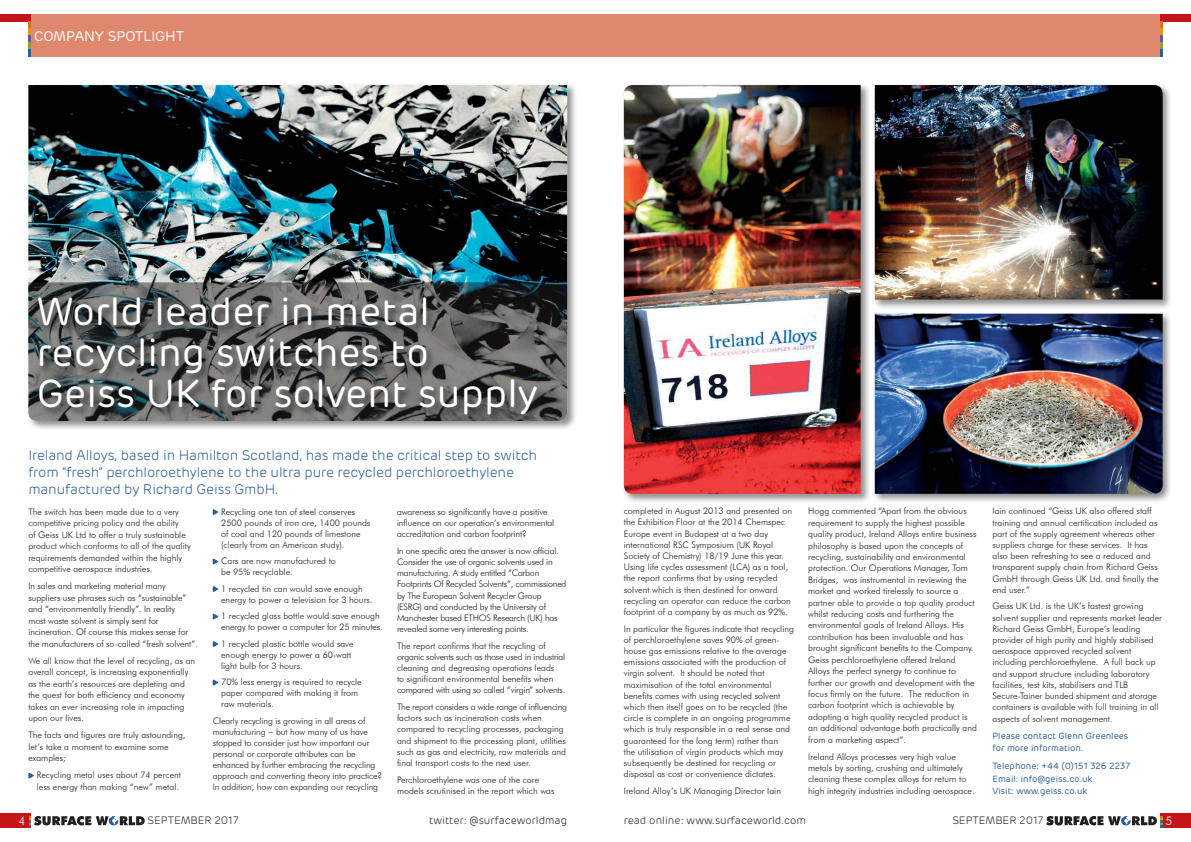
<style>
.page{position:relative;width:1191px;height:842px;background:#fff}
.page>*{position:absolute;margin:0;border:0;box-sizing:border-box;transform-origin:0 0}
.t1{font:39px/41px "Rubrik";color:#fff}
.t2{font:300 14px/17px "Rubrik";letter-spacing:-.01em;color:#2a5e96}
.t3{font:14px "Rubrik";color:#fff}
.t4{font:300 12px "Futura BT";color:#fff}
.t5{font:300 10.8px "Rubrik";color:#221f1f}
.t6{font:300 9px/11.2px "Futura BT";color:#221f1f}
.t7{font:300 9px/11.2px "Futura BT";letter-spacing:-.025em;color:#221f1f}
.t8{font:9px/12.2px "Rubrik";color:#2a5e96}
.s1{font-family:"Rubrik"}
</style>
<div class="page">
<svg style="left:1046px;top:814px;width:116px;height:14px"></svg>
<div style="left:1162px;top:814px;width:29px;height:14px;background:#c4151b"></div>
<div style="left:1159px;top:14px;width:32px;height:7px;background:#c4151b"></div>
<svg style="left:1159px;top:21px;width:3px;height:36px"></svg>
<div style="left:595px;top:14px;width:564px;height:43px;background:#df886e"></div>
<div style="left:26px;top:83px;width:551px;height:348px;background:#221f1f;opacity:.5"></div>
<img style="left:28px;top:85px;width:539px;height:197px">
<svg style="left:28px;top:814px;width:117px;height:14px"></svg>
<div style="left:0;top:814px;width:28px;height:14px;background:#c4151b"></div>
<div style="left:0;top:14px;width:31px;height:7px;background:#c4151b"></div>
<svg style="left:28px;top:21px;width:3px;height:36px"></svg>
<div style="left:31px;top:14px;width:564px;height:43px;background:#df886e"></div>
<svg style="left:28px;top:772px;width:6px;height:7px"></svg>
<svg style="left:213px;top:509px;width:6px;height:6px"></svg>
<svg style="left:213px;top:558px;width:6px;height:7px"></svg>
<svg style="left:213px;top:586px;width:6px;height:6px"></svg>
<svg style="left:213px;top:613px;width:6px;height:7px"></svg>
<svg style="left:213px;top:641px;width:6px;height:6px"></svg>
<svg style="left:213px;top:679px;width:6px;height:7px"></svg>
<svg style="left:28px;top:282px;width:539px;height:139px;background:#505454"></svg>
<div style="left:36px;top:296px;width:511px;height:129px;background:#221f1f;opacity:.75"></div>
<div style="left:622px;top:83px;width:248px;height:421px;background:#221f1f;opacity:.5"></div>
<img style="left:624px;top:85px;width:236px;height:409px">
<div style="left:873px;top:83px;width:299px;height:227px;background:#221f1f;opacity:.5"></div>
<img style="left:874px;top:85px;width:288px;height:214px">
<div style="left:873px;top:312px;width:299px;height:192px;background:#221f1f;opacity:.5"></div>
<img style="left:874px;top:314px;width:288px;height:180px">
<h2 class="t3" style="left:34px;top:29px;width:152px">COMPANY SPOTLIGHT</h2>
<h1 class="t1" style="left:37px;top:293px;width:502px">World leader in metal recycling switches to<br>Geiss UK for solvent supply</h1>
<h2 class="t2" style="left:28px;top:448px;width:510px">Ireland Alloys, based in Hamilton Scotland, has made the critical step to switch from “fresh” perchloroethylene to the ultra pure recycled perchloroethylene manufactured by Richard Geiss GmbH.</h2>
<p class="t6" style="left:28px;top:507px;width:164px;line-height:11.5px">The switch has been made due to a very competitive pricing policy and the ability<br>of Geiss UK Ltd to offer a truly sustainable product which conforms to all of the quality requirements demanded within the highly competitive aerospace industries.</p>
<p class="t6" style="left:28px;top:581px;width:171px;line-height:11.5px">In sales and marketing material many suppliers use phrases such as “sustainable” and “environmentally friendly”. In reality<br>most waste solvent is simply sent for incineration. Of course this makes sense for the manufacturers of so-called “fresh solvent”.</p>
<p class="t6" style="left:28px;top:656px;width:168px;line-height:11.5px">We all know that the level of recycling, as an overall concept, is increasing exponentially as the earth’s resources are depleting and the quest for both efficiency and economy takes an ever increasing role in impacting upon our lives.</p>
<p class="t6" style="left:28px;top:730px;width:158px;line-height:11.5px">The facts and figures are truly astounding, let’s take a moment to examine some examples;</p>
<p class="t6" style="left:37px;top:770px;width:146px;line-height:11.5px">Recycling metal uses about 74 percent less energy than making “new” metal.</p>
<p class="t6" style="left:221px;top:507px;width:151px">Recycling one ton of steel conserves 2500 pounds of iron ore, 1400 pounds of coal and 120 pounds of limestone (clearly from an American study).</p>
<p class="t6" style="left:221px;top:556px;width:116px">Cars are now manufactured to be 95% recyclable.</p>
<p class="t6" style="left:221px;top:584px;width:153px">1 recycled tin can would save enough energy to power a television for 3 hours.</p>
<p class="t6" style="left:221px;top:611px;width:163px">1 recycled glass bottle would save enough energy to power a computer for 25 minutes.</p>
<p class="t6" style="left:221px;top:639px;width:134px">1 recycled plastic bottle would save enough energy to power a 60-watt light bulb for 3 hours.</p>
<p class="t6" style="left:221px;top:677px;width:142px">70% less energy is required to recycle paper compared with making it from raw materials.</p>
<p class="t6" style="left:213px;top:716px;width:171px">Clearly recycling is growing in all areas of manufacturing <span class="s1">–</span> but how many of us have stopped to consider just how important our personal or corporate attributes can be enhanced by further embracing the recycling approach and converting theory into practice?<br>In addition, how can expanding our recycling</p>
<p class="t6" style="left:397px;top:507px;width:159px">awareness so significantly have a positive influence on our operation’s environmental accreditation and carbon footprint?</p>
<p class="t7" style="left:397px;top:546px;width:171px">In one specific area the answer is now official.<br>Consider the use of organic solvents used in manufacturing. A study entitled “Carbon Footprints Of Recycled Solvents”, commissioned by The European Solvent Recycler Group (ESRG) and conducted by the University of Manchester based ETHOS Research (UK) has revealed some very interesting points.</p>
<p class="t6" style="left:397px;top:641px;width:170px">The report confirms that the recycling of organic solvents such as those used in industrial cleaning and degreasing operations leads<br>to significant environmental benefits when compared with using so called “virgin” solvents.</p>
<p class="t6" style="left:397px;top:702px;width:172px">The report considers a wide range of influencing factors such as incineration costs when compared to recycling processes, packaging and shipment to the processing plant, utilities such as gas and electricity, raw materials and final transport costs to the next user.</p>
<p class="t6" style="left:397px;top:774px;width:159px">Perchloroethylene was one of the core models scrutinised in the report which was</p>
<p class="t6" style="left:624px;top:506px;width:170px">completed in August 2013 and presented on the Exhibition Floor at the 2014 Chemspec Europe event in Budapest at a two day international RSC Symposium (UK Royal Society of Chemistry) 18/19 June this year.<br>Using life cycles assessment (LCA) as a tool, the report confirms that by using recycled solvent which is then destined for onward recycling an operator can reduce the carbon footprint of a company by as much as 92%.</p>
<p class="t6" style="left:624px;top:624px;width:172px">In particular the figures indicate that recycling of perchloroethylene saves 90% of green&shy;house gas emissions relative to the average emissions associated with the production of virgin solvent. It should be noted that maximisation of the total environmental benefits comes with using recycled solvent which then itself goes on to be recycled (the circle is complete in an ongoing programme which is truly responsible in a real sense and guaranteed for the long term) rather than<br>the utilisation of virgin products which may subsequently be destined for recycling or disposal as cost or convenience dictates.</p>
<p class="t6" style="left:624px;top:786px;width:159px">Ireland Alloy’s UK Managing Director Iain</p>
<p class="t6" style="left:808px;top:506px;width:170px">Hogg commented “Apart from the obvious requirement to supply the highest possible quality product, Ireland Alloys entire business philosophy is based upon the concepts of recycling, sustainability and environmental protection. Our Operations Manager, Tom Bridges, was instrumental in reviewing the market and worked tirelessly to source a partner able to provide a top quality product whilst reducing costs and furthering the environmental goals of Ireland Alloys. His contribution has been invaluable and has brought significant benefits to the Company.<br>Geiss perchloroethylene offered Ireland Alloys the perfect synergy to continue to further our growth and development with the focus firmly on the future. The reduction in carbon footprint which is achievable by adopting a high quality recycled product is an additional advantage both practically and from a marketing aspect”.</p>
<p class="t6" style="left:808px;top:751px;width:168px">Ireland Alloys processes very high value metals by sorting, crushing and ultimately cleaning these complex alloys for return to high integrity industries including aerospace.</p>
<p class="t6" style="left:992px;top:506px;width:167px">Iain continued “Geiss UK also offered staff training and annual certification included as part of the supply agreement whereas other suppliers charge for these services. It has also been refreshing to see a reduced and transparent supply chain from Richard Geiss GmbH through Geiss UK Ltd. and finally the end user.”</p>
<p class="t6" style="left:992px;top:601px;width:171px">Geiss UK Ltd. is the UK’s fastest growing solvent supplier and represents market leader Richard Geiss GmbH, Europe’s leading provider of high purity and highly stabilised aerospace approved recycled solvent including perchloroethylene. A full back up and support structure including laboratory facilities, test kits, stabilisers and TLB Secure-Tainer bunded shipment and storage containers is available with full training in all aspects of solvent management.</p>
<p class="t8" style="left:992px;top:730px;width:137px">Please contact Glenn Greenlees for more information.</p>
<p class="t8" style="left:992px;top:760px;width:139px">Telephone: +44 (0)151 326 2237<br>Email: info@geiss.co.uk<br>Visit: www.geiss.co.uk</p>
<h3 class="t4" style="left:19px;top:816px;width:8px">4</h3>
<p class="t5" style="left:952px;top:816px;width:92px">SEPTEMBER 2017</p>
<h3 class="t4" style="left:1165px;top:816px;width:8px">5</h3>
<p class="t5" style="left:148px;top:816px;width:92px">SEPTEMBER 2017</p>
<p class="t5" style="left:429px;top:816px;width:139px">twitter: @surfaceworldmag</p>
<p class="t5" style="left:624px;top:816px;width:184px">read online: www.surfaceworld.com</p>
</div>
